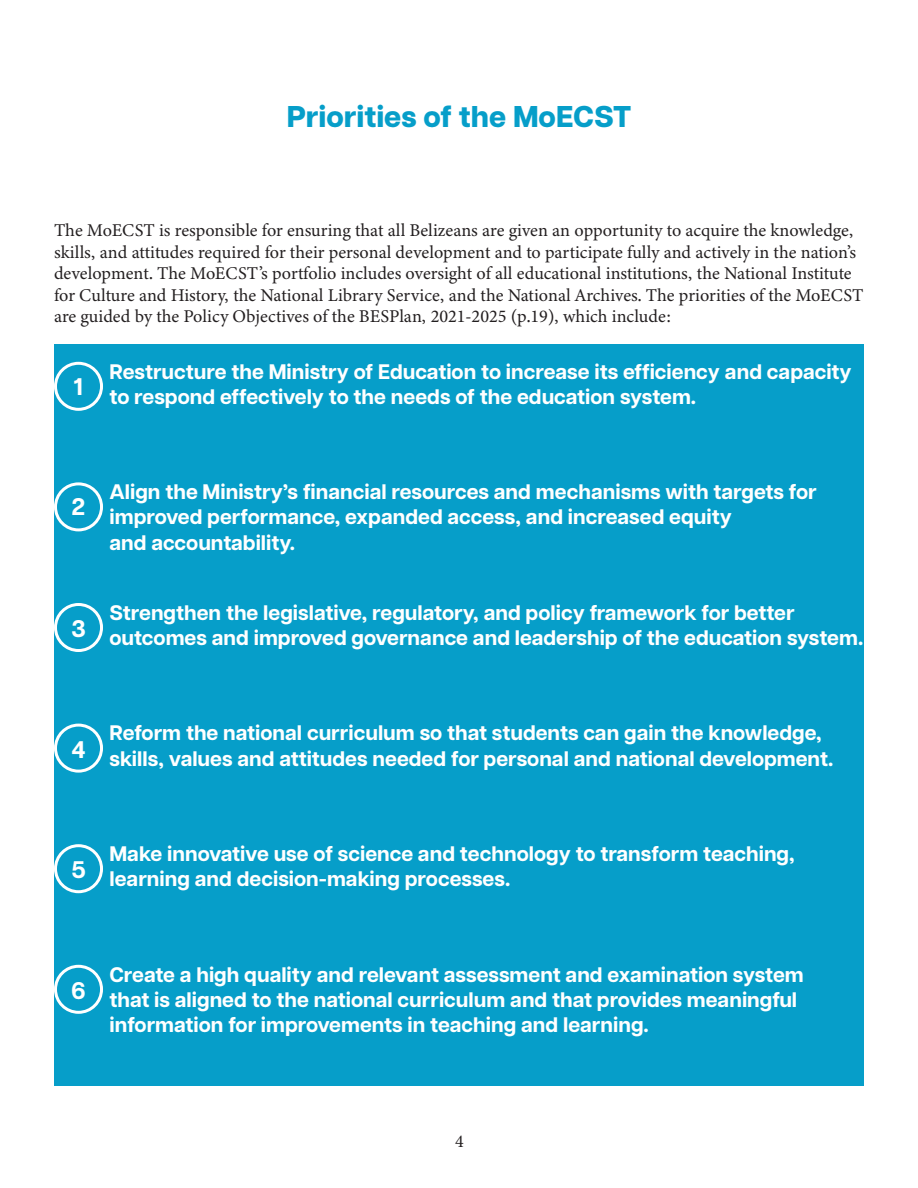
<style>
.page{position:relative;width:918px;height:1188px;background:#fff}
.page>*{position:absolute;margin:0;border:0;box-sizing:border-box;transform-origin:0 0}
.t1{font:800 30px "Articulat CF";color:#069ec9}
.t2{font:700 24px "Articulat CF";color:#fff}
.t3{font:700 21px/25.2px "Articulat CF";color:#fff}
.t4{font:18px/21.6px "Minion Variable Concept";color:#231f20}
.t5{font:18px "Minion Pro";color:#231f20}
</style>
<div class="page">
<div style="left:54px;top:344px;width:810px;height:741px;background:#069ec9"></div>
<div style="left:54px;top:362px;width:49px;height:49px;border:3px solid #fff;border-radius:50%"></div>
<div style="left:54px;top:482px;width:49px;height:49px;border:3px solid #fff;border-radius:50%"></div>
<div style="left:54px;top:603px;width:49px;height:49px;border:3px solid #fff;border-radius:50%"></div>
<div style="left:54px;top:724px;width:49px;height:49px;border:3px solid #fff;border-radius:50%"></div>
<div style="left:54px;top:844px;width:49px;height:49px;border:3px solid #fff;border-radius:50%"></div>
<div style="left:54px;top:965px;width:49px;height:49px;border:3px solid #fff;border-radius:50%"></div>
<p class="t1" style="left:287px;top:94px;width:346px">Priorities of the MoECST</p>
<p class="t4" style="left:54px;top:219px;width:811px">The MoECST is responsible for ensuring that all Belizeans are given an opportunity to acquire the knowledge, skills, and attitudes required for their personal development and to participate fully and actively in the nation’s development. The MoECST’s portfolio includes oversight of all educational institutions, the National Institute for Culture and History, the National Library Service, and the National Archives. The priorities of the MoECST are guided by the Policy Objectives of the BESPlan, 2021-2025 (p.19), which include:</p>
<p class="t3" style="left:110px;top:358px;width:744px">Restructure the Ministry of Education to increase its efficiency and capacity to respond effectively to the needs of the education system.</p>
<p class="t2" style="left:74px;top:368px;width:11px">1</p>
<p class="t2" style="left:72px;top:489px;width:15px">2</p>
<p class="t2" style="left:71px;top:611px;width:16px">3</p>
<p class="t3" style="left:110px;top:479px;width:709px">Align the Ministry’s financial resources and mechanisms with targets for improved performance, expanded access, and increased equity</p>
<p class="t3" style="left:110px;top:529px;width:187px">and accountability.</p>
<p class="t3" style="left:110px;top:599px;width:755px">Strengthen the legislative, regulatory, and policy framework for better outcomes and improved governance and leadership of the education system.</p>
<p class="t2" style="left:71px;top:732px;width:16px">4</p>
<p class="t3" style="left:110px;top:720px;width:725px">Reform the national curriculum so that students can gain the knowledge, skills, values and attitudes needed for personal and national development.</p>
<p class="t2" style="left:71px;top:852px;width:16px">5</p>
<p class="t3" style="left:110px;top:841px;width:687px">Make innovative use of science and technology to transform teaching, learning and decision-making processes.</p>
<p class="t2" style="left:71px;top:973px;width:16px">6</p>
<p class="t3" style="left:110px;top:961px;width:696px">Create a high quality and relevant assessment and examination system that is aligned to the national curriculum and that provides meaningful information for improvements in teaching and learning.</p>
<p class="t5" style="left:455px;top:1129px;width:10px">4</p>
</div>
